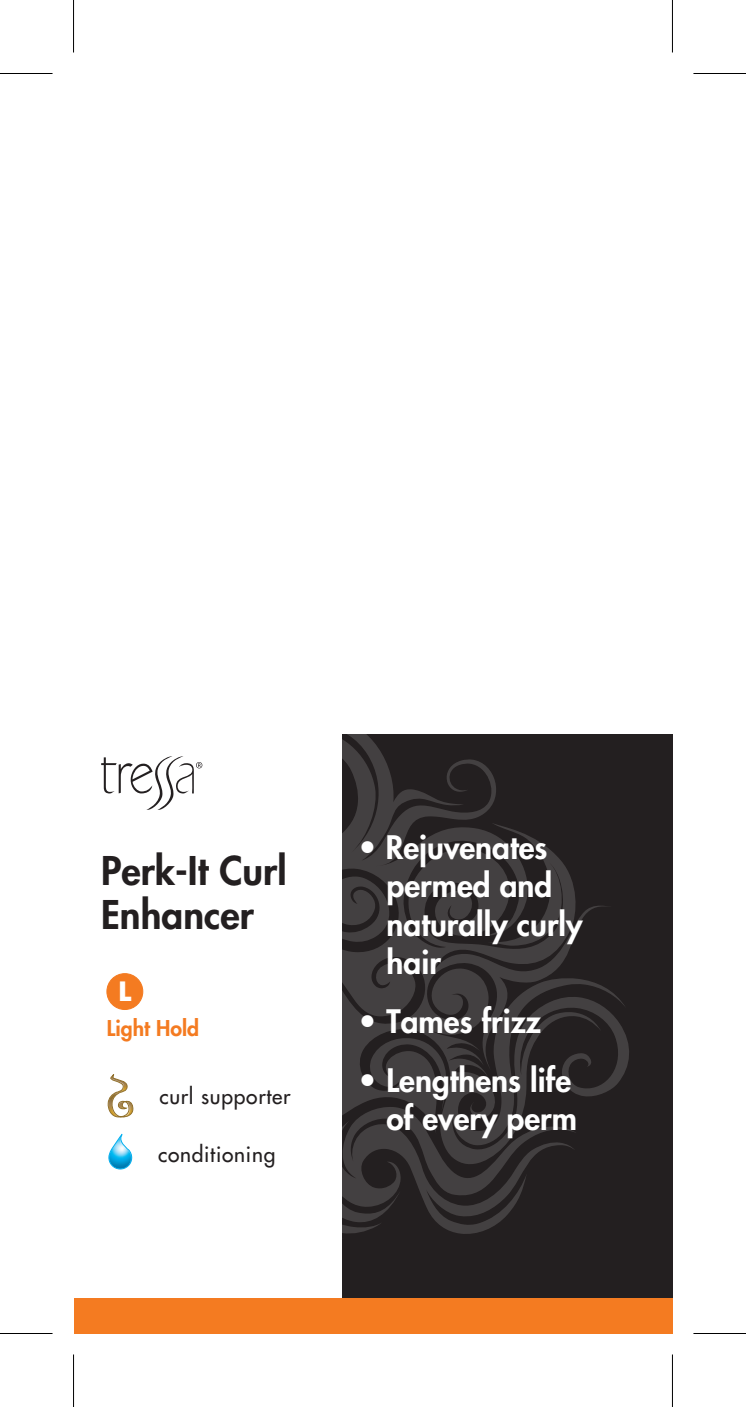
<style>
.page{position:relative;width:746px;height:1407px;background:#fff}
.page>*{position:absolute;margin:0;border:0;box-sizing:border-box;transform-origin:0 0}
.t1{font:800 38.5px/44.4px "Futura";color:#231f20}
.t2{font:800 31.5px/38.5px "Futura";color:#fff}
.t3{font:700 25.9px "Futura";color:#fff}
.t4{font:800 21.35px "Futura";color:#f47b21}
.t5{font:21px "Futura";letter-spacing:.035em;color:#231f20}
</style>
<div class="page">
<div style="left:107px;top:974px;width:36px;height:35px;background:#f47b21;border-radius:50%"></div>
<div style="left:106px;top:973px;width:37px;height:37px;border:1px solid #f47b21;border-radius:50%"></div>
<svg style="left:101px;top:756px;width:101px;height:54px"></svg>
<div style="left:342px;top:734px;width:330px;height:567px;background:#231f20"></div>
<svg style="left:342px;top:734px;width:287px;height:500px"></svg>
<div style="left:74px;top:1298px;width:598px;height:36px;background:#f47b21"></div>
<svg style="left:107px;top:1074px;width:26px;height:44px"></svg>
<svg style="left:109px;top:1133px;width:23px;height:36px"></svg>
<hr style="left:0;top:73px;width:52px;height:1px;background:#000">
<hr style="left:693px;top:73px;width:53px;height:1px;background:#000">
<hr style="left:0;top:1333px;width:52px;height:1px;background:#000">
<hr style="left:693px;top:1333px;width:53px;height:1px;background:#000">
<hr style="left:73px;top:0;width:1px;height:52px;background:#000">
<hr style="left:73px;top:1354px;width:1px;height:53px;background:#000">
<hr style="left:671px;top:0;width:2px;height:52px;background:#000">
<hr style="left:671px;top:1354px;width:2px;height:53px;background:#000">
<p class="t1" style="left:101px;top:848px;width:187px">Perk-It Curl<br>Enhancer</p>
<p class="t3" style="left:118px;top:973px;width:14px">L</p>
<p class="t4" style="left:107px;top:1014px;width:94px">Light Hold</p>
<p class="t5" style="left:159px;top:1083px;width:133px">curl supporter</p>
<p class="t5" style="left:158px;top:1141px;width:119px">conditioning</p>
<p class="t2" style="left:386px;top:827px;width:197px;text-indent:-28px">• Rejuvenates permed and naturally curly hair</p>
<p class="t2" style="left:358px;top:1002px;width:184px">• Tames frizz</p>
<p class="t2" style="left:358px;top:1060px;width:220px;text-align:right">• Lengthens life of every perm</p>
</div>
